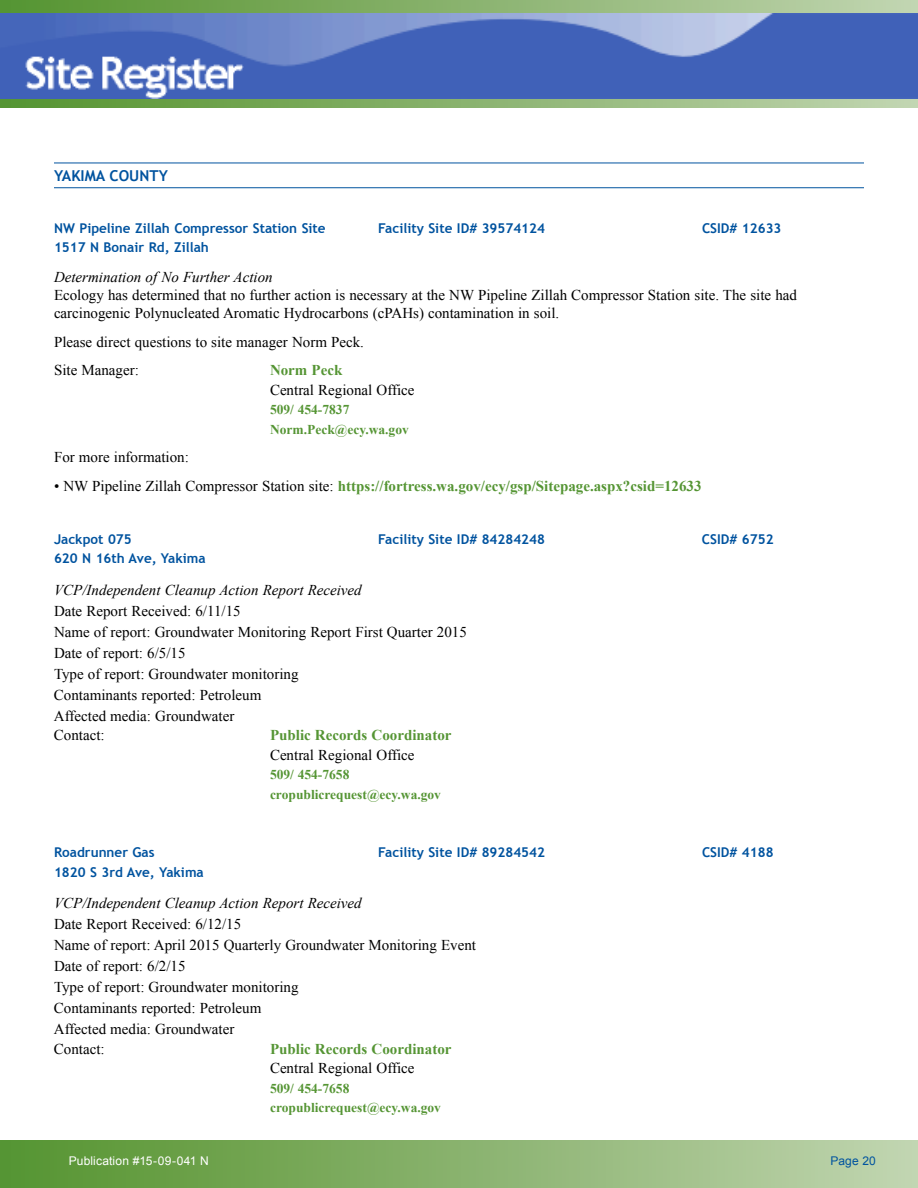
<style>
.page{position:relative;width:918px;height:1188px;background:#fff}
.page>*{position:absolute;margin:0;border:0;box-sizing:border-box;transform-origin:0 0}
.t1{font:15px/21px "Times New Roman";color:#000}
.t2{font:700 15px "Times New Roman";color:#559534}
.t3{font:italic 15px "Times New Roman";color:#000}
.t4{font:700 15px "Trebuchet MS";color:#00539f}
.t5{font:700 13.5px "Trebuchet MS";color:#00539f}
.t6{font:700 13.5px/19.5px "Times New Roman";color:#559534}
.t7{font:12px "Arial";letter-spacing:.01em;color:#fff}
.t8{font:12px "Arial";letter-spacing:.01em;color:#00539f}
.s1{font-weight:400;color:#000}
</style>
<div class="page">
<svg style="left:0;top:0;width:918px;height:13px;background:#89b36e"></svg>
<svg style="left:0;top:99px;width:918px;height:9px;background:#89b36e"></svg>
<img style="left:0;top:13px;width:918px;height:86px">
<hr style="left:54px;top:163px;width:810px;height:1px;background:#00539f">
<hr style="left:54px;top:187px;width:810px;height:1px;background:#00539f">
<div style="left:0;top:1141px;width:918px;height:47px;background:linear-gradient(to right,#54932e,#c0d4af)"></div>
<p class="t4" style="left:54px;top:166px;width:115px">Yakima County</p>
<p class="t5" style="left:54px;top:219px;width:273px">NW Pipeline Zillah Compressor Station Site</p>
<p class="t5" style="left:378px;top:219px;width:169px">Facility Site ID# 39574124</p>
<p class="t5" style="left:702px;top:219px;width:81px">CSID# 12633</p>
<p class="t5" style="left:54px;top:239px;width:156px">1517 N Bonair Rd, Zillah</p>
<p class="t3" style="left:54px;top:267px;width:220px">Determination of No Further Action</p>
<p class="t1" style="left:54px;top:286px;width:745px;line-height:18px">Ecology has determined that no further action is necessary at the NW Pipeline Zillah Compressor Station site. The site had carcinogenic Polynucleated Aromatic Hydrocarbons (cPAHs) contamination in soil.</p>
<p class="t1" style="left:54px;top:327px;width:312px;line-height:28.5px">Please direct questions to site manager Norm Peck.<br>Site Manager:</p>
<p class="t2" style="left:270px;top:360px;width:74px">Norm Peck</p>
<p class="t1" style="left:270px;top:379px;width:146px">Central Regional Office</p>
<p class="t6" style="left:270px;top:400px;width:140px">509/ 454-7837<br>Norm.Peck@ecy.wa.gov</p>
<p class="t1" style="left:54px;top:446px;width:136px">For more information:</p>
<p class="t2" style="left:54px;top:475px;width:649px"><span class="s1">• NW Pipeline Zillah Compressor Station site:</span> https://fortress.wa.gov/ecy/gsp/Sitepage.aspx?csid=12633</p>
<p class="t5" style="left:54px;top:531px;width:79px">Jackpot 075</p>
<p class="t5" style="left:378px;top:531px;width:169px">Facility Site ID# 84284248</p>
<p class="t5" style="left:702px;top:531px;width:73px">CSID# 6752</p>
<p class="t5" style="left:54px;top:550px;width:153px">620 N 16th Ave, Yakima</p>
<p class="t3" style="left:54px;top:580px;width:309px">VCP/Independent Cleanup Action Report Received</p>
<p class="t1" style="left:54px;top:600px;width:414px">Date Report Received: 6/11/15<br>Name of report: Groundwater Monitoring Report First Quarter 2015<br>Date of report: 6/5/15<br>Type of report: Groundwater monitoring<br>Contaminants reported: Petroleum<br>Affected media: Groundwater</p>
<p class="t1" style="left:54px;top:725px;width:52px">Contact:</p>
<p class="t2" style="left:270px;top:725px;width:183px">Public Records Coordinator</p>
<p class="t1" style="left:270px;top:744px;width:146px">Central Regional Office</p>
<p class="t6" style="left:270px;top:765px;width:173px">509/ 454-7658 cropublicrequest@ecy.wa.gov</p>
<p class="t5" style="left:54px;top:844px;width:102px">Roadrunner Gas</p>
<p class="t5" style="left:378px;top:844px;width:169px">Facility Site ID# 89284542</p>
<p class="t5" style="left:702px;top:844px;width:73px">CSID# 4188</p>
<p class="t5" style="left:54px;top:864px;width:151px">1820 S 3rd Ave, Yakima</p>
<p class="t3" style="left:54px;top:893px;width:309px">VCP/Independent Cleanup Action Report Received</p>
<p class="t1" style="left:54px;top:914px;width:424px">Date Report Received: 6/12/15<br>Name of report: April 2015 Quarterly Groundwater Monitoring Event Date of report: 6/2/15<br>Type of report: Groundwater monitoring<br>Contaminants reported: Petroleum<br>Affected media: Groundwater</p>
<p class="t1" style="left:54px;top:1038px;width:52px">Contact:</p>
<p class="t2" style="left:270px;top:1038px;width:183px">Public Records Coordinator</p>
<p class="t1" style="left:270px;top:1058px;width:146px">Central Regional Office</p>
<p class="t6" style="left:270px;top:1078px;width:173px">509/ 454-7658 cropublicrequest@ecy.wa.gov</p>
<p class="t7" style="left:69px;top:1153px;width:141px">Publication #15-09-041 N</p>
<p class="t8" style="left:830px;top:1153px;width:47px">Page 20</p>
</div>
